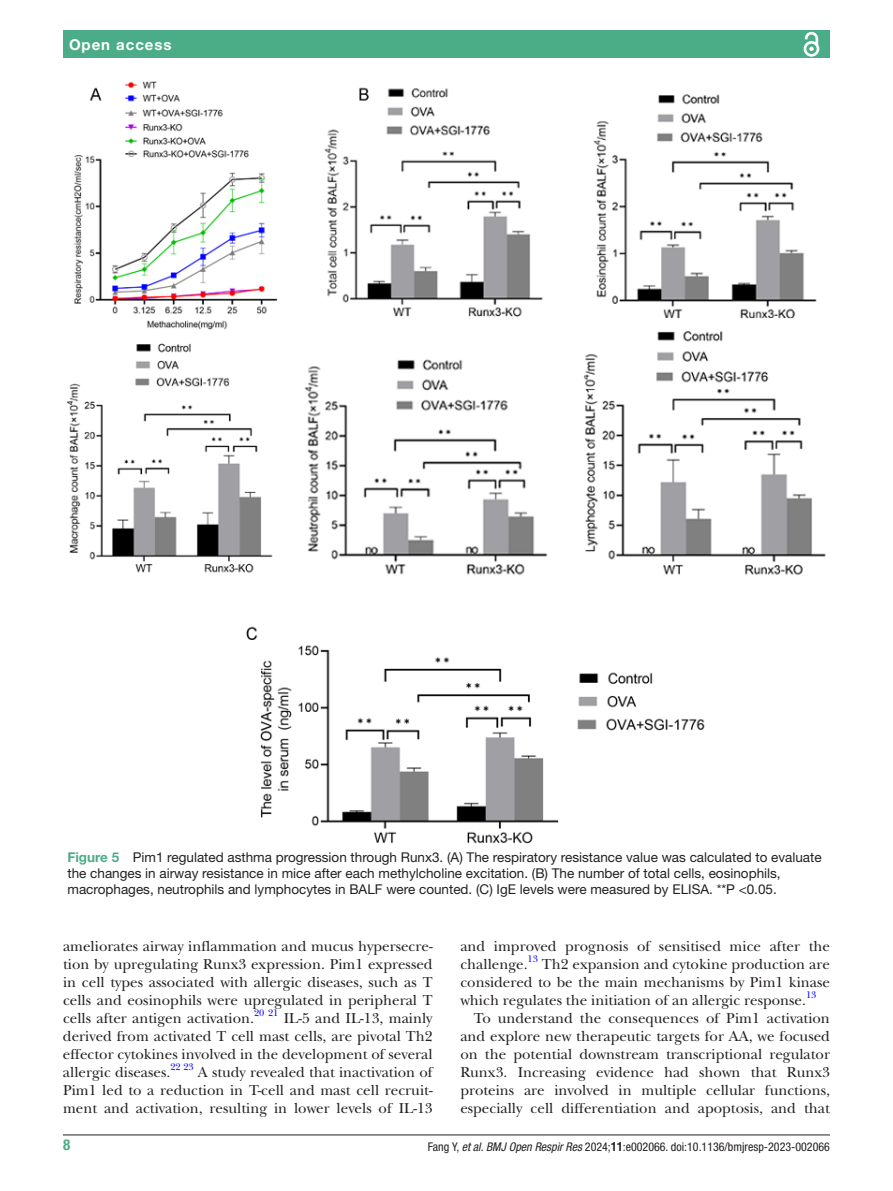
<style>
.page{position:relative;width:893px;height:1191px;background:#fff}
.page>*{position:absolute;margin:0;border:0;box-sizing:border-box;transform-origin:0 0}
.t1{font:15px/18px "New Baskerville";color:#231f20;text-align:justify}
.t2{font:700 15px "Helvetica Neue LT Std";letter-spacing:.065em;color:#fff}
.t3{font:700 condensed 15px "Helvetica Neue LT Std";color:#4bad87}
.t4{font:13.5px/16.2px "Helvetica Neue LT Std";color:#231f20}
.t5{font:condensed 12px "Helvetica Neue LT Std";color:#231f20}
.t6{font:9.9px "New Baskerville";color:#00f}
.s1{font-weight:700;color:#4bad87}
.s2{font-style:italic}
.s3{font-family:"Helvetica";font-weight:700}
</style>
<div class="page">
<hr style="left:63px;top:1134px;width:767px;height:1px;background:#231f20">
<div style="left:63px;top:31px;width:767px;height:27px;background:#4bad87"></div>
<svg style="left:803px;top:31px;width:17px;height:26px"></svg>
<img style="left:68px;top:81px;width:757px;height:763px">
<p class="t2" style="left:69px;top:35px;width:104px">Open access</p>
<p class="t4" style="left:68px;top:848px;width:756px"><span class="s1">Figure 5</span> Pim1 regulated asthma progression through Runx3. (A) The respiratory resistance value was calculated to evaluate the changes in airway resistance in mice after each methylcholine excitation. (B) The number of total cells, eosinophils, macrophages, neutrophils and lymphocytes in BALF were counted. (C) IgE levels were measured by ELISA. **P &lt;0.05.</p>
<p class="t1" style="left:63px;top:937px;width:371px">ameliorates airway inflammation and mucus hypersecre&shy;tion by upregulating Runx3 expression. Pim1 expressed in cell types associated with allergic diseases, such as T cells and eosinophils were upregulated in peripheral T cells after antigen activation.<sup>20</sup> <sup>21</sup> IL-5 and IL-13, mainly derived from activated T cell mast cells, are pivotal Th2 effector cytokines involved in the development of several allergic diseases.</p>
<p class="t6" style="left:170px;top:1061px;width:25px">22 23</p>
<p class="t1" style="left:63px;top:1063px;width:371px;text-indent:135px">A study revealed that inactivation of Pim1 led to a reduction in T-cell and mast cell recruit&shy;ment and activation, resulting in lower levels of IL-13</p>
<p class="t1" style="left:460px;top:937px;width:371px">and improved prognosis of sensitised mice after the challenge.</p>
<p class="t6" style="left:528px;top:953px;width:12px">13</p>
<p class="t1" style="left:460px;top:955px;width:371px;text-indent:82px">Th2 expansion and cytokine production are considered to be the main mechanisms by Pim1 kinase which regulates the initiation of an allergic response.</p>
<p class="t6" style="left:806px;top:989px;width:12px">13</p>
<p class="t1" style="left:460px;top:1009px;width:371px;text-indent:14px">To understand the consequences of Pim1 activation and explore new therapeutic targets for AA, we focused on the potential downstream transcriptional regulator Runx3. Increasing evidence had shown that Runx3 proteins are involved in multiple cellular functions, especially cell differentiation and apoptosis, and that</p>
<p class="t3" style="left:63px;top:1135px;width:9px">8</p>
<p class="t5" style="left:428px;top:1139px;width:404px">Fang Y, <span class="s2">et al</span>. <span class="s2">BMJ Open Respir Res</span> 2024;<span class="s3">11</span>:e002066. doi:10.1136/bmjresp-2023-002066</p>
</div>
